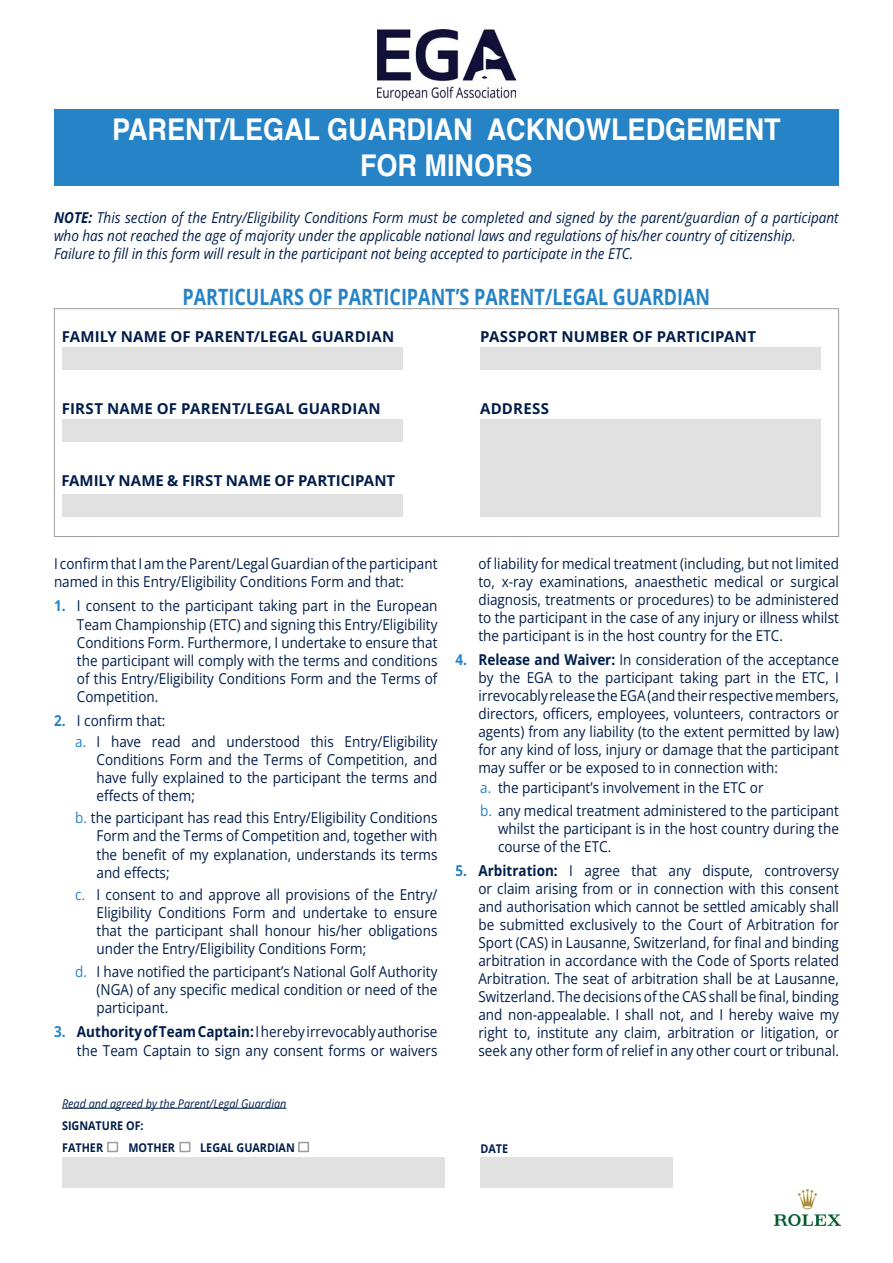
<style>
.page{position:relative;width:893px;height:1263px;background:#fff}
.page>*{position:absolute;margin:0;border:0;box-sizing:border-box;transform-origin:0 0}
.t1{font:700 30px/36px "Helvetica";color:#fff;text-align:center;scale:.9 1}
.t2{font:700 22.5px "Open Sans";color:#2583c6;scale:.8 1}
.t3{font:15px/18px "Open Sans";color:#001d4a;text-align:justify;scale:.9 1}
.t4{font:italic 15px/18px "Open Sans";color:#001d4a;scale:.9 1}
.t5{font:700 15px "Open Sans";letter-spacing:.01em;color:#001d4a}
.t6{font:700 12px/22px "Open Sans";color:#001d4a;scale:.9 1}
.t7{font:italic 12px "Open Sans";color:#001d4a;scale:.9 1}
.s1{font-weight:700}
.s2{font-weight:700;color:#2583c6}
.s3{color:#2583c6}
</style>
<div class="page">
<img style="left:775px;top:1189px;width:65px;height:37px">
<img style="left:377px;top:30px;width:139px;height:71px">
<hr style="left:62px;top:1108px;width:224px;height:1px;background:#001d4a">
<div style="left:54px;top:308px;width:785px;height:229px;border:1px solid #9d9d9c"></div>
<div style="left:62px;top:347px;width:340px;height:23px;background:#e1e1e1"></div>
<div style="left:62px;top:419px;width:340px;height:23px;background:#e1e1e1"></div>
<div style="left:62px;top:494px;width:340px;height:22px;background:#e1e1e1"></div>
<div style="left:481px;top:347px;width:340px;height:23px;background:#e1e1e1"></div>
<div style="left:62px;top:1158px;width:383px;height:30px;background:#e1e1e1"></div>
<div style="left:480px;top:1158px;width:192px;height:30px;background:#e1e1e1"></div>
<div style="left:481px;top:419px;width:340px;height:98px;background:#e1e1e1"></div>
<div style="left:54px;top:109px;width:785px;height:77px;background:#2583c6"></div>
<div style="left:107px;top:1142px;width:11px;height:10px;border:2px solid #9d9d9c"></div>
<div style="left:179px;top:1142px;width:11px;height:10px;border:2px solid #9d9d9c"></div>
<div style="left:298px;top:1142px;width:11px;height:10px;border:2px solid #9d9d9c"></div>
<h1 class="t1" style="left:112px;top:112px;width:744px">PARENT/LEGAL GUARDIAN ACKNOWLEDGEMENT<br>FOR MINORS</h1>
<p class="t4" style="left:54px;top:208px;width:873px"><span class="s1">NOTE:</span> This section of the Entry/Eligibility Conditions Form must be completed and signed by the parent/guardian of a participant who has not reached the age of majority under the applicable national laws and regulations of his/her country of citizenship.<br>Failure to fill in this form will result in the participant not being accepted to participate in the ETC.</p>
<h2 class="t2" style="left:183px;top:281px;width:661px">PARTICULARS OF PARTICIPANT’S PARENT/LEGAL GUARDIAN</h2>
<p class="t5" style="left:62px;top:326px;width:334px">FAMILY NAME OF PARENT/LEGAL GUARDIAN</p>
<p class="t5" style="left:480px;top:326px;width:277px">PASSPORT NUMBER OF PARTICIPANT</p>
<p class="t5" style="left:62px;top:398px;width:320px">FIRST NAME OF PARENT/LEGAL GUARDIAN</p>
<p class="t5" style="left:480px;top:398px;width:70px">ADDRESS</p>
<p class="t5" style="left:61px;top:470px;width:335px">FAMILY NAME &amp; FIRST NAME OF PARTICIPANT</p>
<p class="t3" style="left:54px;top:554px;width:428px">I confirm that I am the Parent/Legal Guardian of the participant named in this Entry/Eligibility Conditions Form and that:</p>
<p class="t3" style="left:77px;top:596px;width:402px;text-indent:-23px"><span class="s2">1.</span> I consent to the participant taking part in the European Team Championship (ETC) and signing this Entry/Eligibility Conditions Form. Furthermore, I undertake to ensure that the participant will comply with the terms and conditions of this Entry/Eligibility Conditions Form and the Terms of Competition.</p>
<p class="t3" style="left:75px;top:710px;width:404px;line-height:20.2px;text-indent:-21px"><span class="s2">2.</span> I confirm that:<br><span class="s3">a.</span> I have read and understood this Entry/Eligibility</p>
<p class="t3" style="left:97px;top:750px;width:380px">Conditions Form and the Terms of Competition, and have fully explained to the participant the terms and effects of them;</p>
<p class="t3" style="left:97px;top:808px;width:380px;text-indent:-21px"><span class="s3">b.</span> the participant has read this Entry/Eligibility Conditions Form and the Terms of Competition and, together with the benefit of my explanation, understands its terms and effects;</p>
<p class="t3" style="left:97px;top:885px;width:380px;text-indent:-21px"><span class="s3">c.</span> I consent to and approve all provisions of the Entry/ Eligibility Conditions Form and undertake to ensure that the participant shall honour his/her obligations under the Entry/Eligibility Conditions Form;</p>
<p class="t3" style="left:97px;top:962px;width:380px;text-indent:-21px"><span class="s3">d.</span> I have notified the participant’s National Golf Authority (NGA) of any specific medical condition or need of the participant.</p>
<p class="t3" style="left:54px;top:1022px;width:428px;text-align:right"><span class="s2">3.</span> <span class="s1">Authority of Team Captain:</span> I hereby irrevocably authorise the Team Captain to sign any consent forms or waivers</p>
<p class="t7" style="left:62px;top:1095px;width:251px">Read and agreed by the Parent/Legal Guardian</p>
<p class="t6" style="left:62px;top:1114px;width:92px">SIGNATURE OF:<br>FATHER</p>
<p class="t6" style="left:128px;top:1136px;width:53px">MOTHER</p>
<p class="t6" style="left:200px;top:1136px;width:107px">LEGAL GUARDIAN</p>
<p class="t3" style="left:478px;top:554px;width:402px">of liability for medical treatment (including, but not limited to, x-ray examinations, anaesthetic medical or surgical diagnosis, treatments or procedures) to be administered to the participant in the case of any injury or illness whilst the participant is in the host country for the ETC.</p>
<p class="t3" style="left:478px;top:650px;width:402px;text-indent:-23px"><span class="s2">4.</span> <span class="s1">Release and Waiver:</span> In consideration of the acceptance by the EGA to the participant taking part in the ETC, I irrevocably release the EGA (and their respective members, directors, officers, employees, volunteers, contractors or agents) from any liability (to the extent permitted by law) for any kind of loss, injury or damage that the participant may suffer or be exposed to in connection with:</p>
<p class="t3" style="left:480px;top:776px;width:400px;line-height:22.2px"><span class="s3">a.</span> the participant’s involvement in the ETC or<br><span class="s3">b.</span> any medical treatment administered to the participant</p>
<p class="t3" style="left:498px;top:819px;width:380px">whilst the participant is in the host country during the course of the ETC.</p>
<p class="t3" style="left:478px;top:861px;width:402px;text-indent:-23px"><span class="s2">5.</span> <span class="s1">Arbitration:</span> I agree that any dispute, controversy or claim arising from or in connection with this consent and authorisation which cannot be settled amicably shall be submitted exclusively to the Court of Arbitration for Sport (CAS) in Lausanne, Switzerland, for final and binding arbitration in accordance with the Code of Sports related Arbitration. The seat of arbitration shall be at Lausanne, Switzerland. The decisions of the CAS shall be final, binding and non-appealable. I shall not, and I hereby waive my right to, institute any claim, arbitration or litigation, or seek any other form of relief in any other court or tribunal.</p>
<p class="t6" style="left:480px;top:1137px;width:32px">DATE</p>
</div>
